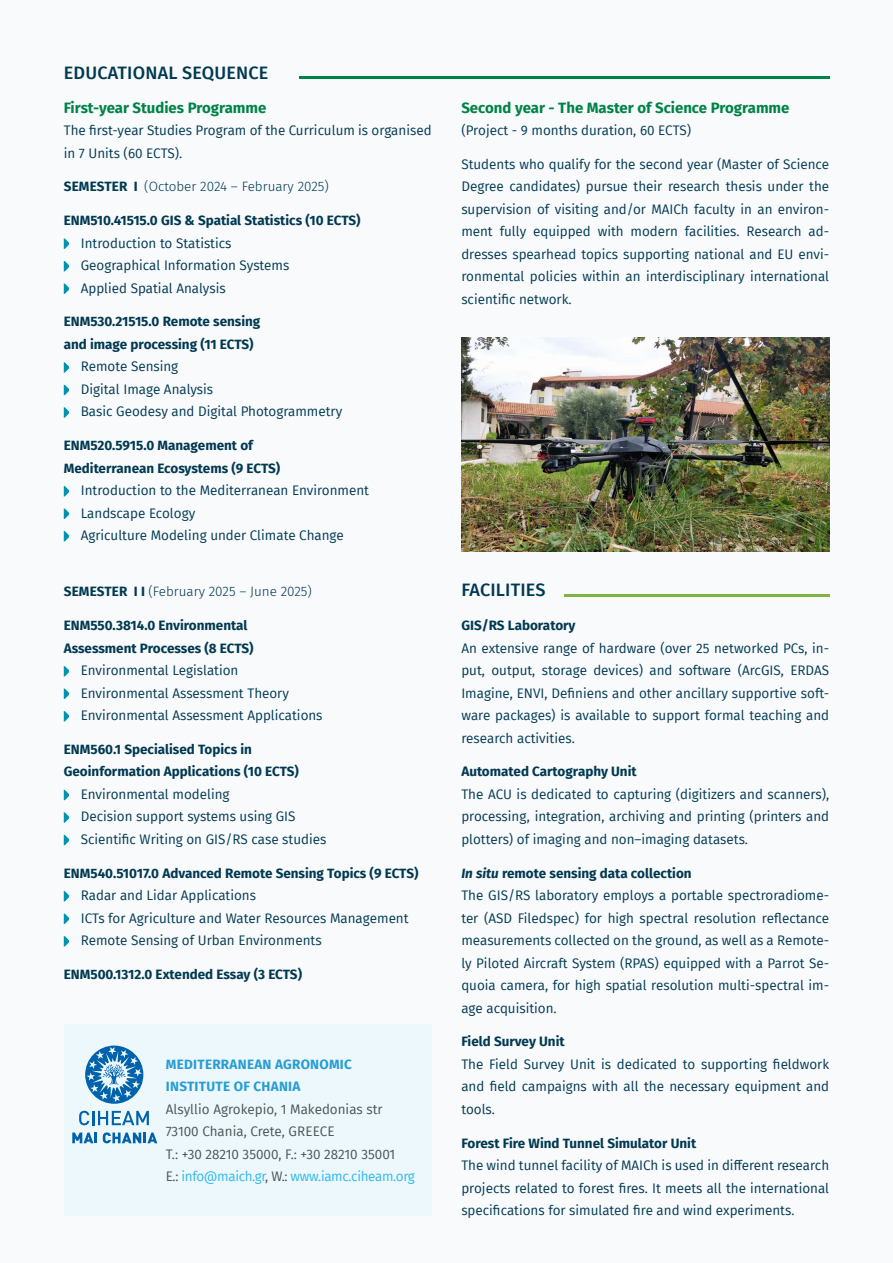
<style>
.page{position:relative;width:893px;height:1263px;background:#f8fafc}
.page>*{position:absolute;margin:0;border:0;box-sizing:border-box;transform-origin:0 0}
.t1{font:500 18px "Fira Sans";letter-spacing:.01em;color:#013951}
.t2{font:700 15px "Fira Sans";color:#008347}
.t3{font:13.5px/22.5px "Fira Sans";color:#013951}
.t4{font:700 13.5px/22.5px "Fira Sans";color:#013951}
.t5{font:13.5px/22.5px "Fira Sans";color:#4a5455}
.t6{font:300 13.5px "Fira Sans";color:#013951}
.t7{font:700 13.5px/22.5px "Fira Sans";letter-spacing:.02em;color:#289dd3}
.s1{font-weight:700}
.s2{color:#30b8eb}
.s3{font-weight:700;font-style:italic}
</style>
<div class="page">
<div style="left:64px;top:1024px;width:368px;height:191px;background:#edf8fd"></div>
<svg style="left:85px;top:1045px;width:58px;height:59px"></svg>
<svg style="left:79px;top:1111px;width:70px;height:14px"></svg>
<svg style="left:72px;top:1132px;width:25px;height:11px"></svg>
<svg style="left:103px;top:1132px;width:54px;height:11px"></svg>
<svg style="left:64px;top:238px;width:6px;height:11px"></svg>
<svg style="left:64px;top:261px;width:6px;height:11px"></svg>
<svg style="left:64px;top:283px;width:6px;height:11px"></svg>
<svg style="left:64px;top:362px;width:6px;height:11px"></svg>
<svg style="left:64px;top:385px;width:6px;height:10px"></svg>
<svg style="left:64px;top:407px;width:6px;height:11px"></svg>
<svg style="left:64px;top:486px;width:6px;height:11px"></svg>
<svg style="left:64px;top:508px;width:6px;height:11px"></svg>
<svg style="left:64px;top:531px;width:6px;height:11px"></svg>
<svg style="left:64px;top:666px;width:6px;height:11px"></svg>
<svg style="left:64px;top:688px;width:6px;height:11px"></svg>
<svg style="left:64px;top:711px;width:6px;height:11px"></svg>
<svg style="left:64px;top:790px;width:6px;height:10px"></svg>
<svg style="left:64px;top:812px;width:6px;height:11px"></svg>
<svg style="left:64px;top:835px;width:6px;height:10px"></svg>
<svg style="left:64px;top:891px;width:6px;height:11px"></svg>
<svg style="left:64px;top:913px;width:6px;height:11px"></svg>
<svg style="left:64px;top:936px;width:6px;height:11px"></svg>
<hr style="left:299px;top:76px;width:530px;height:3px;background:#008347">
<hr style="left:564px;top:594px;width:265px;height:2px;background:#80b441">
<img style="left:461px;top:338px;width:368px;height:213px">
<h1 class="t1" style="left:64px;top:58px;width:206px">EDUCATIONAL SEQUENCE</h1>
<p class="t2" style="left:64px;top:95px;width:204px">First-year Studies Programme</p>
<p class="t3" style="left:64px;top:119px;width:369px">The first-year Studies Program of the Curriculum is organised in 7 Units (60 ECTS).</p>
<p class="t4" style="left:64px;top:174px;width:17px">Semeste</p>
<p class="t6" style="left:119px;top:177px;width:211px"><span class="s1">r I</span> (October 2024 – February 2025)</p>
<p class="t4" style="left:64px;top:208px;width:298px">ENM510.41515.0 GIS &amp; Spatial Statistics (10 ECTS)</p>
<p class="t3" style="left:81px;top:231px;width:210px">Introduction to Statistics<br>Geographical Information Systems<br>Applied Spatial Analysis</p>
<p class="t4" style="left:64px;top:309px;width:198px">ENM530.21515.0 Remote sensing and image processing (11 ECTS)</p>
<p class="t3" style="left:81px;top:355px;width:263px">Remote Sensing<br>Digital Image Analysis<br>Basic Geodesy and Digital Photogrammetry</p>
<p class="t4" style="left:64px;top:433px;width:218px">ENM520.5915.0 Management of<br>Mediterranean Ecosystems (9 ECTS)</p>
<p class="t3" style="left:81px;top:479px;width:290px">Introduction to the Mediterranean Environment<br>Landscape Ecology<br>Agriculture Modeling under Climate Change</p>
<p class="t4" style="left:64px;top:579px;width:17px">Semeste</p>
<p class="t6" style="left:119px;top:582px;width:194px"><span class="s1">r I I</span> (February 2025 – June 2025)</p>
<p class="t4" style="left:64px;top:613px;width:191px">ENM550.3814.0 Environmental<br>Assessment Processes (8 ECTS)</p>
<p class="t3" style="left:81px;top:659px;width:243px">Environmental Legislation<br>Environmental Assessment Theory<br>Environmental Assessment Applications</p>
<p class="t4" style="left:64px;top:737px;width:237px">ENM560.1 Specialised Topics in<br>Geoinformation Applications (10 ECTS)</p>
<p class="t3" style="left:81px;top:782px;width:247px">Environmental modeling<br>Decision support systems using GIS<br>Scientific Writing on GIS/RS case studies</p>
<p class="t4" style="left:64px;top:861px;width:356px">ENM540.51017.0 Advanced Remote Sensing Topics (9 ECTS)</p>
<p class="t3" style="left:81px;top:884px;width:329px">Radar and Lidar Applications<br>ICTs for Agriculture and Water Resources Management<br>Remote Sensing of Urban Environments</p>
<p class="t4" style="left:64px;top:962px;width:240px">ENM500.1312.0 Extended Essay (3 ECTS)</p>
<p class="t7" style="left:166px;top:1052px;width:186px">Mediterranean Agronomic<br>Institute of Chania</p>
<p class="t5" style="left:166px;top:1097px;width:251px">Alsyllio Agrokepio, 1 Makedonias str 73100 Chania, Crete, Greece<br>T.: +30 28210 35000, F.: +30 28210 35001<br>E.: <span class="s2">info@maich.gr</span>, W.: <span class="s2">www.iamc.ciheam.org</span></p>
<p class="t2" style="left:461px;top:95px;width:330px">Second year - The Master of Science Programme</p>
<p class="t3" style="left:461px;top:119px;width:231px">(Project - 9 months duration, 60 ECTS)</p>
<p class="t3" style="left:461px;top:152px;width:369px;text-align:justify">Students who qualify for the second year (Master of Science Degree candidates) pursue their research thesis under the supervision of visiting and/or MAICh faculty in an environ&shy;ment fully equipped with modern facilities. Research ad&shy;dresses spearhead topics supporting national and EU envi&shy;ronmental policies within an interdisciplinary international scientific network.</p>
<h1 class="t1" style="left:461px;top:576px;width:86px">FACILITIES</h1>
<p class="t4" style="left:461px;top:613px;width:116px">GIS/RS Laboratory</p>
<p class="t3" style="left:461px;top:636px;width:369px;text-align:justify">An extensive range of hardware (over 25 networked PCs, in&shy;put, output, storage devices) and software (ArcGIS, ERDAS Imagine, ENVI, Definiens and other ancillary supportive soft&shy;ware packages) is available to support formal teaching and research activities.</p>
<p class="t4" style="left:461px;top:759px;width:177px">Automated Cartography Unit</p>
<p class="t3" style="left:461px;top:782px;width:369px;text-align:justify">The ACU is dedicated to capturing (digitizers and scanners), processing, integration, archiving and printing (printers and plotters) of imaging and non–imaging datasets.</p>
<p class="t3" style="left:461px;top:861px;width:369px"><span class="s3">In situ</span> <span class="s1">remote sensing data collection<br></span>The GIS/RS laboratory employs a portable spectroradiome&shy;ter (ASD Filedspec) for high spectral resolution reflectance measurements collected on the ground, as well as a Remote&shy;ly Piloted Aircraft System (RPAS) equipped with a Parrot Se&shy;quoia camera, for high spatial resolution multi-spectral im&shy;age acquisition.</p>
<p class="t4" style="left:461px;top:1029px;width:105px">Field Survey Unit</p>
<p class="t3" style="left:461px;top:1053px;width:369px;text-align:justify">The Field Survey Unit is dedicated to supporting fieldwork and field campaigns with all the necessary equipment and tools.</p>
<p class="t4" style="left:461px;top:1131px;width:236px">Forest Fire Wind Tunnel Simulator Unit</p>
<p class="t3" style="left:461px;top:1154px;width:369px;text-align:justify">The wind tunnel facility of MAICh is used in different research projects related to forest fires. It meets all the international specifications for simulated fire and wind experiments.</p>
</div>
